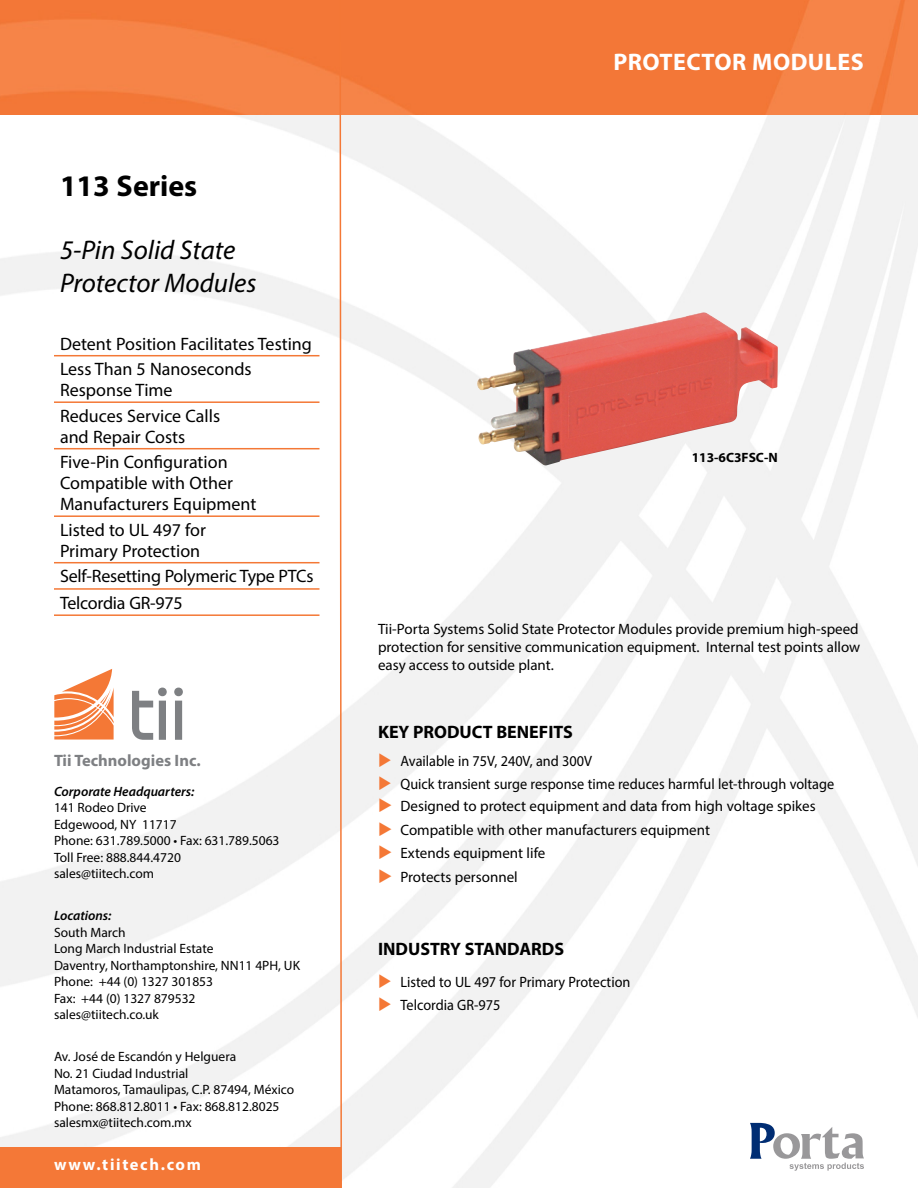
<style>
.page{position:relative;width:918px;height:1188px;background:#fff}
.page>*{position:absolute;margin:0;border:0;box-sizing:border-box;transform-origin:0 0}
.t1{font:700 30px "Myriad Pro";color:#000}
.t2{font:italic 27px/33px "Myriad Pro";color:#000}
.t3{font:700 24px "Myriad Pro";letter-spacing:.02em;color:#fff}
.t4{font:18px/25.5px "Myriad Pro";color:#000}
.t5{font:700 18px "Myriad Pro";color:#000}
.t6{font:700 16.5px "Myriad Pro";color:#7e8083}
.t7{font:700 16.5px "Myriad Pro";letter-spacing:.1em;color:#fff}
.t8{font:15px/23.4px "Myriad Pro";color:#000;text-align:justify}
.t9{font:15px/23.4px "Myriad Pro";color:#000;scale:.95 1}
.t10{font:13.5px/16.5px "Myriad Pro";color:#000}
.t11{font:italic 600 13.5px "Myriad Pro";color:#000}
.t12{font:700 13.5px "Myriad Pro";color:#000}
</style>
<div class="page">
<img style="left:0;top:114px;width:918px;height:1074px">
<img style="left:0;top:0;width:918px;height:114px">
<div style="left:0;top:1148px;width:341px;height:40px;background:#f47837"></div>
<svg style="left:339px;top:0;width:4px;height:1188px"></svg>
<svg style="left:750px;top:1123px;width:114px;height:48px"></svg>
<svg style="left:132px;top:688px;width:35px;height:52px"></svg>
<svg style="left:174px;top:688px;width:9px;height:52px"></svg>
<svg style="left:54px;top:669px;width:60px;height:71px"></svg>
<img style="left:475px;top:312px;width:303px;height:154px">
<hr style="left:54px;top:355px;width:266px;height:1px;background:#f47836">
<hr style="left:54px;top:401px;width:266px;height:2px;background:#f47836">
<hr style="left:54px;top:448px;width:266px;height:1px;background:#f47836">
<hr style="left:54px;top:515px;width:266px;height:2px;background:#f47836">
<hr style="left:54px;top:562px;width:266px;height:1px;background:#f47836">
<hr style="left:54px;top:588px;width:266px;height:2px;background:#f47836">
<hr style="left:54px;top:614px;width:266px;height:2px;background:#f47836">
<svg style="left:379px;top:753px;width:12px;height:14px"></svg>
<svg style="left:379px;top:776px;width:12px;height:14px"></svg>
<svg style="left:379px;top:798px;width:12px;height:14px"></svg>
<svg style="left:379px;top:822px;width:12px;height:14px"></svg>
<svg style="left:379px;top:845px;width:12px;height:14px"></svg>
<svg style="left:379px;top:868px;width:12px;height:14px"></svg>
<svg style="left:379px;top:974px;width:12px;height:14px"></svg>
<svg style="left:379px;top:997px;width:12px;height:14px"></svg>
<h1 class="t1" style="left:60px;top:166px;width:139px">113 Series</h1>
<h2 class="t2" style="left:60px;top:233px;width:198px">5-Pin Solid State<br>Protector Modules</h2>
<h3 class="t4" style="left:60px;top:331px;width:254px">Detent Position Facilitates Testing<br>Less Than 5 Nanoseconds</h3>
<h3 class="t4" style="left:60px;top:377px;width:162px">Response Time<br>Reduces Service Calls</h3>
<h3 class="t4" style="left:60px;top:424px;width:169px">and Repair Costs<br>Five-Pin Configuration</h3>
<h3 class="t4" style="left:60px;top:472px;width:198px;line-height:21px">Compatible with Other<br>Manufacturers Equipment</h3>
<h3 class="t4" style="left:60px;top:519px;width:148px;line-height:21px">Listed to UL 497 for<br>Primary Protection</h3>
<h3 class="t4" style="left:60px;top:563px;width:255px;line-height:26.2px">Self-Resetting Polymeric Type PTCs<br>Telcordia GR-975</h3>
<p class="t6" style="left:54px;top:750px;width:148px">Tii Technologies Inc.</p>
<p class="t11" style="left:54px;top:783px;width:142px">Corporate Headquarters:</p>
<p class="t10" style="left:54px;top:799px;width:227px">141 Rodeo Drive<br>Edgewood, NY 11717<br>Phone: 631.789.5000 • Fax: 631.789.5063<br>Toll Free: 888.844.4720 sales@tiitech.com</p>
<p class="t11" style="left:54px;top:907px;width:59px">Locations:</p>
<p class="t10" style="left:54px;top:924px;width:248px">South March<br>Long March Industrial Estate<br>Daventry, Northamptonshire, NN11 4PH, UK<br>Phone: +44 (0) 1327 301853<br>Fax: +44 (0) 1327 879532 sales@tiitech.co.uk</p>
<p class="t10" style="left:54px;top:1048px;width:242px">Av. José de Escandón y Helguera<br>No. 21 Ciudad Industrial<br>Matamoros, Tamaulipas, C.P. 87494, México Phone: 868.812.8011 • Fax: 868.812.8025 salesmx@tiitech.com.mx</p>
<p class="t7" style="left:54px;top:1154px;width:148px">www.tiitech.com</p>
<h3 class="t3" style="left:614px;top:46px;width:252px">protector modules</h3>
<p class="t12" style="left:692px;top:449px;width:87px">113-6C3FSC-N</p>
<p class="t8" style="left:378px;top:620px;width:484px;line-height:18px">Tii-Porta Systems Solid State Protector Modules provide premium high-speed protection for sensitive communication equipment. Internal test points allow easy access to outside plant.</p>
<h3 class="t5" style="left:378px;top:720px;width:48px">KEY PRODUCT</h3>
<h3 class="t5" style="left:496px;top:720px;width:68px">BENEFITS</h3>
<p class="t9" style="left:400px;top:749px;width:458px">Available in 75V, 240V, and 300V<br>Quick transient surge response time reduces harmful let-through voltage</p>
<p class="t8" style="left:400px;top:794px;width:417px;text-align:left">Designed to protect equipment and data from high voltage spikes Compatible with other manufacturers equipment<br>Extends equipment life<br>Protects personnel</p>
<h3 class="t5" style="left:378px;top:938px;width:30px">INDUSTR</h3>
<h3 class="t5" style="left:450px;top:938px;width:93px">Y STANDARDS</h3>
<p class="t9" style="left:400px;top:970px;width:244px">Listed to UL 497 for Primary Protection<br>Telcordia GR-975</p>
</div>
